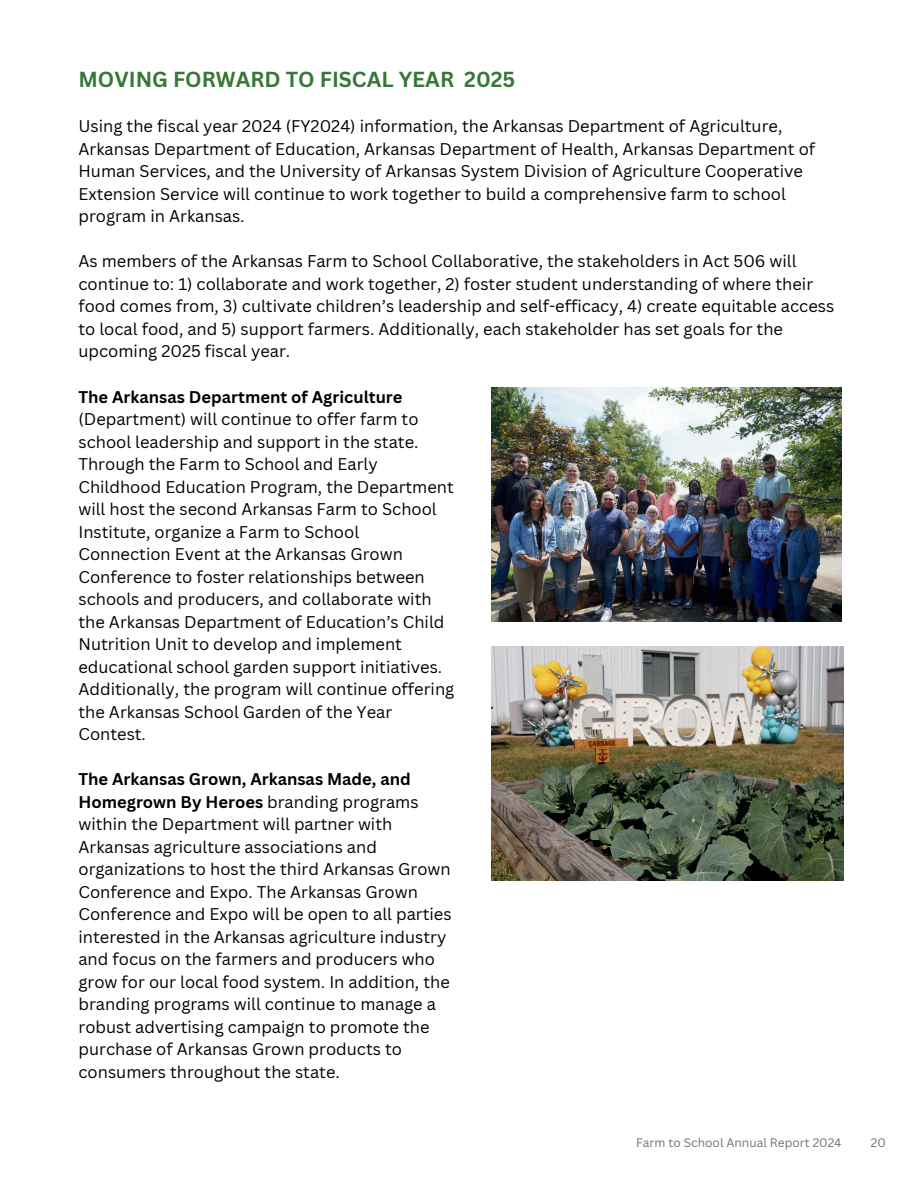
<style>
.page{position:relative;width:918px;height:1188px;background:#fff}
.page>*{position:absolute;margin:0;border:0;box-sizing:border-box;transform-origin:0 0}
.t1{font:700 21.15px "Canva Sans";color:#377737}
.t2{font:16.5px/22.5px "Canva Sans";color:#000}
.t3{font:700 16.5px "Canva Sans";color:#000}
.t4{font:12px "Canva Sans";color:#707273}
.s1{font-weight:700}
</style>
<div class="page">
<img style="left:492px;top:647px;width:352px;height:234px">
<img style="left:492px;top:387px;width:350px;height:234px">
<p class="t1" style="left:78px;top:67px;width:438px">MOVING FORWARD TO FISCAL YEAR 2025</p>
<p class="t2" style="left:78px;top:115px;width:738px">Using the fiscal year 2024 (FY2024) information, the Arkansas Department of Agriculture, Arkansas Department of Education, Arkansas Department of Health, Arkansas Department of Human Services, and the University of Arkansas System Division of Agriculture Cooperative Extension Service will continue to work together to build a comprehensive farm to school program in Arkansas.</p>
<p class="t2" style="left:78px;top:250px;width:757px">As members of the Arkansas Farm to School Collaborative, the stakeholders in Act 506 will continue to: 1) collaborate and work together, 2) foster student understanding of where their food comes from, 3) cultivate children’s leadership and self-efficacy, 4) create equitable access to local food, and 5) support farmers. Additionally, each stakeholder has set goals for the upcoming 2025 fiscal year.</p>
<p class="t3" style="left:78px;top:387px;width:326px">The Arkansas Department of Agriculture</p>
<p class="t2" style="left:78px;top:408px;width:377px">(Department) will continue to offer farm to school leadership and support in the state.<br>Through the Farm to School and Early Childhood Education Program, the Department will host the second Arkansas Farm to School Institute, organize a Farm to School Connection Event at the Arkansas Grown Conference to foster relationships between schools and producers, and collaborate with the Arkansas Department of Education’s Child Nutrition Unit to develop and implement educational school garden support initiatives.<br>Additionally, the program will continue offering the Arkansas School Garden of the Year Contest.</p>
<p class="t2" style="left:78px;top:768px;width:375px"><span class="s1">The Arkansas Grown, Arkansas Made, and Homegrown By Heroes</span> branding programs within the Department will partner with Arkansas agriculture associations and organizations to host the third Arkansas Grown Conference and Expo. The Arkansas Grown Conference and Expo will be open to all parties interested in the Arkansas agriculture industry and focus on the farmers and producers who grow for our local food system. In addition, the branding programs will continue to manage a robust advertising campaign to promote the purchase of Arkansas Grown products to consumers throughout the state.</p>
<p class="t4" style="left:636px;top:1136px;width:207px">Farm to School Annual Report 2024</p>
<p class="t4" style="left:871px;top:1136px;width:17px">20</p>
</div>
